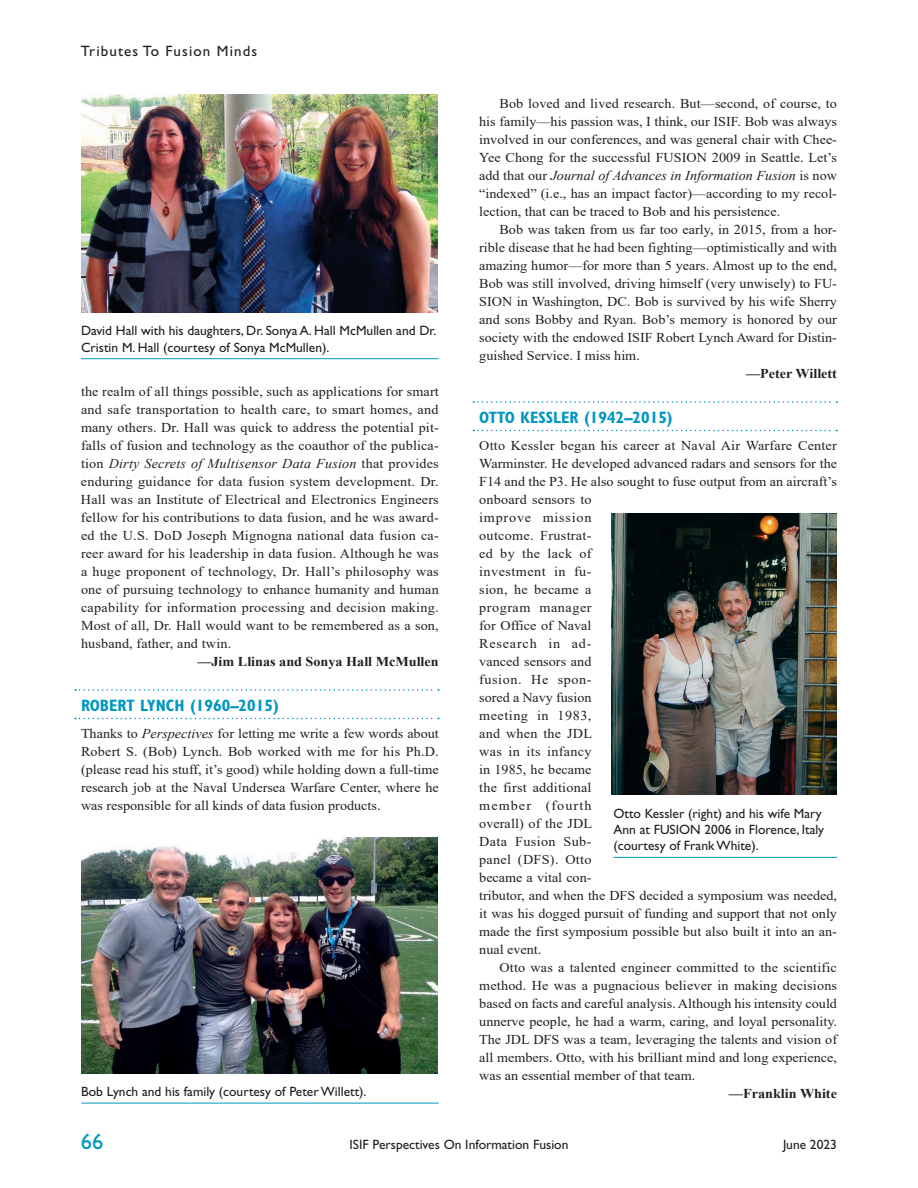
<style>
.page{position:relative;width:918px;height:1188px;background:#fff}
.page>*{position:absolute;margin:0;border:0;box-sizing:border-box;transform-origin:0 0}
.t1{font:22.5px "Gill Sans Std";color:#0097c1}
.t2{font:700 condensed 16.5px "Gill Sans Std";color:#0097c1}
.t3{font:15px "Gill Sans Std";letter-spacing:.075em;color:#231f20}
.t4{font:13.5px/18px "Times New Roman";color:#231f20;text-align:justify;scale:1.05 1}
.t5{font:13.5px/16.2px "Gill Sans Std";color:#231f20}
.t6{font:700 13.5px "Times New Roman";color:#231f20;scale:1.05 1}
.s1{font-style:italic}
</style>
<div class="page">
<svg style="left:75px;top:689px;width:364px;height:2px"></svg>
<svg style="left:75px;top:718px;width:364px;height:1px"></svg>
<svg style="left:473px;top:401px;width:364px;height:2px"></svg>
<svg style="left:473px;top:430px;width:364px;height:1px"></svg>
<hr style="left:81px;top:1103px;width:358px;height:1px;background:#0097c1">
<img style="left:81px;top:838px;width:356px;height:236px">
<hr style="left:613px;top:857px;width:224px;height:1px;background:#0097c1">
<img style="left:612px;top:513px;width:224px;height:281px">
<hr style="left:81px;top:358px;width:357px;height:1px;background:#0097c1">
<img style="left:81px;top:95px;width:356px;height:218px">
<p class="t3" style="left:81px;top:42px;width:178px">Tributes To Fusion Minds</p>
<p class="t5" style="left:81px;top:323px;width:357px">David Hall with his daughters, Dr. Sonya A. Hall McMullen and Dr.<br>Cristin M. Hall (courtesy of Sonya McMullen).</p>
<p class="t4" style="left:81px;top:382px;width:342px">the realm of all things possible, such as applications for smart and safe transportation to health care, to smart homes, and many others. Dr. Hall was quick to address the potential pit&shy;falls of fusion and technology as the coauthor of the publica&shy;tion <span class="s1">Dirty Secrets of Multisensor Data Fusion</span> that provides enduring guidance for data fusion system development. Dr.<br>Hall was an Institute of Electrical and Electronics Engineers fellow for his contributions to data fusion, and he was award&shy;ed the U.S. DoD Joseph Mignogna national data fusion ca&shy;reer award for his leadership in data fusion. Although he was a huge proponent of technology, Dr. Hall’s philosophy was one of pursuing technology to enhance humanity and human capability for information processing and decision making.<br>Most of all, Dr. Hall would want to be remembered as a son, husband, father, and twin.</p>
<p class="t6" style="left:197px;top:652px;width:231px">—Jim Llinas and Sonya Hall McMullen</p>
<p class="t2" style="left:81px;top:696px;width:199px">ROBERT LYNCH (1960–2015)</p>
<p class="t4" style="left:81px;top:724px;width:342px">Thanks to <span class="s1">Perspectives</span> for letting me write a few words about Robert S. (Bob) Lynch. Bob worked with me for his Ph.D. (please read his stuff, it’s good) while holding down a full-time research job at the Naval Undersea Warfare Center, where he was responsible for all kinds of data fusion products.</p>
<p class="t4" style="left:479px;top:94px;width:342px;text-indent:20px">Bob loved and lived research. But—second, of course, to his family—his passion was, I think, our ISIF. Bob was always involved in our conferences, and was general chair with Chee-Yee Chong for the successful FUSION 2009 in Seattle. Let’s add that our <span class="s1">Journal of Advances in Information Fusion</span> is now “indexed” (i.e., has an impact factor)—according to my recol&shy;lection, that can be traced to Bob and his persistence.</p>
<p class="t4" style="left:479px;top:220px;width:342px;text-indent:20px">Bob was taken from us far too early, in 2015, from a hor&shy;rible disease that he had been fighting—optimistically and with amazing humor—for more than 5 years. Almost up to the end, Bob was still involved, driving himself (very unwisely) to FU-SION in Washington, DC. Bob is survived by his wife Sherry and sons Bobby and Ryan. Bob’s memory is honored by our society with the endowed ISIF Robert Lynch Award for Distin&shy;guished Service. I miss him.</p>
<p class="t6" style="left:746px;top:364px;width:88px">—Peter Willett</p>
<p class="t2" style="left:479px;top:408px;width:195px">OTTO KESSLER (1942–2015)</p>
<p class="t4" style="left:479px;top:436px;width:342px;text-align:left">Otto Kessler began his career at Naval Air Warfare Center<br>Warminster. He developed advanced radars and sensors for the<br>F14 and the P3. He also sought to fuse output from an aircraft’s onboard sensors to<br>improve mission<br>outcome. Frustrat-<br>ed by the lack of<br>investment in fu-<br>sion, he became a<br>program manager<br>for Office of Naval<br>Research in ad-<br>vanced sensors and<br>fusion. He spon-<br>sored a Navy fusion<br>meeting in 1983,<br>and when the JDL<br>was in its infancy<br>in 1985, he became<br>the first additional<br>member (fourth<br>overall) of the JDL<br>Data Fusion Sub-<br>panel (DFS). Otto<br>became a vital con-<br>tributor, and when the DFS decided a symposium was needed, it was his dogged pursuit of funding and support that not only made the first symposium possible but also built it into an an&shy;nual event.</p>
<p class="t4" style="left:479px;top:958px;width:342px;text-indent:20px">Otto was a talented engineer committed to the scientific method. He was a pugnacious believer in making decisions based on facts and careful analysis. Although his intensity could unnerve people, he had a warm, caring, and loyal personality.<br>The JDL DFS was a team, leveraging the talents and vision of all members. Otto, with his brilliant mind and long experience, was an essential member of that team.</p>
<p class="t5" style="left:613px;top:805px;width:212px">Otto Kessler (right) and his wife Mary<br>Ann at FUSION 2006 in Florence, Italy (courtesy of Frank White).</p>
<p class="t5" style="left:81px;top:1083px;width:287px">Bob Lynch and his family (courtesy of Peter Willett).</p>
<p class="t6" style="left:729px;top:1084px;width:104px">—Franklin White</p>
<h1 class="t1" style="left:81px;top:1129px;width:24px">66</h1>
<p class="t5" style="left:349px;top:1137px;width:221px">ISIF Perspectives On Information Fusion</p>
<p class="t5" style="left:783px;top:1137px;width:55px">June 2023</p>
</div>
